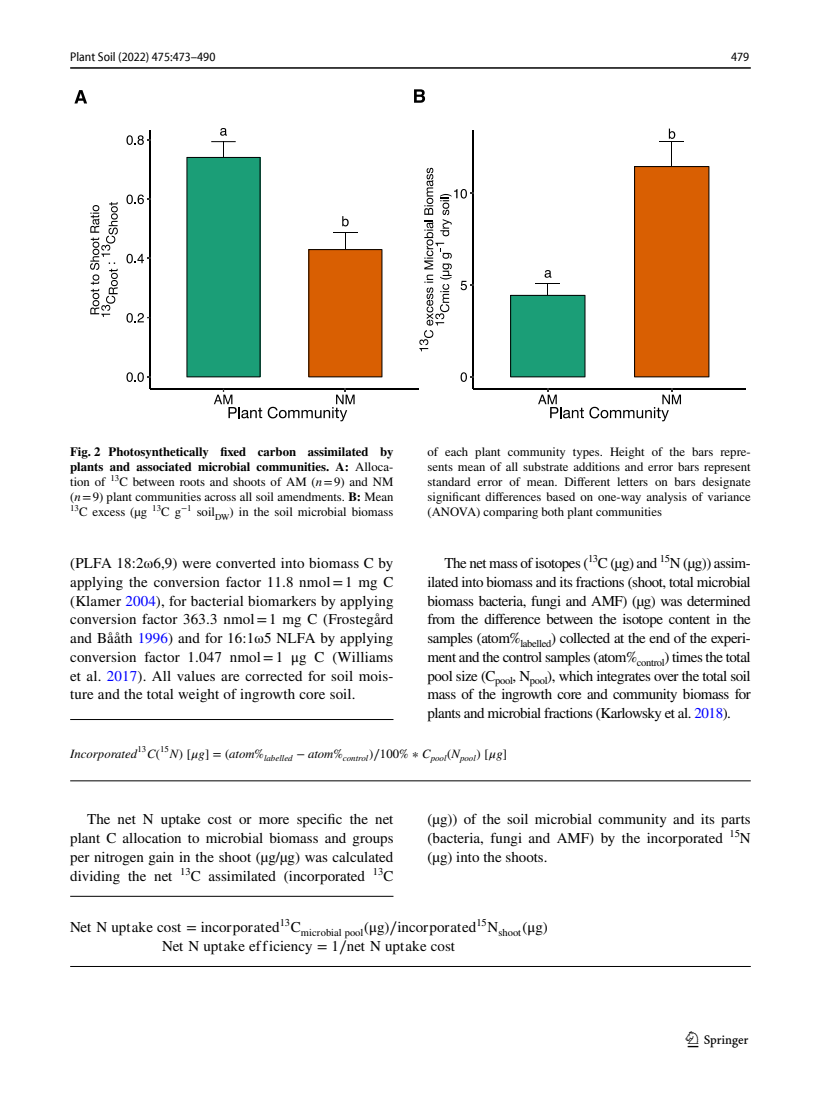
<style>
.page{position:relative;width:821px;height:1106px;background:#fff}
.page>*{position:absolute;margin:0;border:0;box-sizing:border-box;transform-origin:0 0}
.t1{font:22.5px "Springnew Regular 3";color:#000}
.t2{font:15px/18.8px "STIX";color:#000;text-align:justify}
.t3{font:15px/19.2px "STIX Math Regular 2";color:#000;text-align:center}
.t4{font:12.75px/15px "STIX";color:#000;text-align:justify}
.t5{font:italic 12.75px "STIX General";color:#000}
.t6{font:semi-condensed 12.75px "Myriad Pro Unic";color:#000}
.t7{font:12.75px "Myriad Pro Unic Semi Condensed 2";color:#000}
.s1{font-weight:700}
.s2{font-style:italic}
.s3{color:#00f}
.s4{font-family:"STIX Math";font-style:normal}
.s5{font-family:"STIX Math"}
.s6{font-style:normal}
.s7{font-family:"STIX General Regular 2"}
</style>
<div class="page">
<hr style="left:70px;top:67px;width:680px;height:2px;background:#000">
<hr style="left:70px;top:780px;width:680px;height:1px;background:#000">
<hr style="left:223px;top:142px;width:1px;height:31px;background:#000">
<svg style="left:333px;top:232px;width:24px;height:1px"></svg>
<hr style="left:345px;top:232px;width:1px;height:35px;background:#000">
<div style="left:186px;top:157px;width:74px;height:220px;background:#1b9e77"></div>
<div style="left:308px;top:249px;width:74px;height:128px;background:#d95f02"></div>
<hr style="left:150px;top:130px;width:1px;height:258px;background:#000">
<svg style="left:126px;top:372px;width:24px;height:10px"></svg>
<svg style="left:126px;top:313px;width:24px;height:10px"></svg>
<svg style="left:126px;top:254px;width:24px;height:9px"></svg>
<svg style="left:126px;top:194px;width:24px;height:10px"></svg>
<svg style="left:126px;top:135px;width:24px;height:10px"></svg>
<hr style="left:150px;top:388px;width:268px;height:1px;background:#000">
<svg style="left:74px;top:90px;width:13px;height:13px"></svg>
<svg style="left:211px;top:128px;width:25px;height:14px"></svg>
<svg style="left:342px;top:216px;width:7px;height:10px"></svg>
<svg style="left:414px;top:89px;width:11px;height:14px"></svg>
<svg style="left:510px;top:166px;width:200px;height:212px"></svg>
<hr style="left:671px;top:142px;width:1px;height:49px;background:#000">
<div style="left:634px;top:166px;width:75px;height:211px;background:#d95f02"></div>
<hr style="left:473px;top:130px;width:1px;height:258px;background:#000">
<svg style="left:460px;top:372px;width:13px;height:10px"></svg>
<hr style="left:473px;top:388px;width:273px;height:1px;background:#000">
<svg style="left:510px;top:270px;width:75px;height:107px"></svg>
<svg style="left:659px;top:129px;width:25px;height:13px"></svg>
<svg style="left:214px;top:388px;width:48px;height:30px"></svg>
<svg style="left:268px;top:388px;width:86px;height:33px"></svg>
<svg style="left:538px;top:388px;width:143px;height:33px"></svg>
<svg style="left:90px;top:202px;width:28px;height:115px"></svg>
<svg style="left:419px;top:168px;width:54px;height:183px"></svg>
<hr style="left:70px;top:966px;width:680px;height:1px;background:#000">
<hr style="left:70px;top:719px;width:323px;height:1px;background:#000">
<hr style="left:70px;top:895px;width:323px;height:1px;background:#000">
<p class="t6" style="left:70px;top:52px;width:147px">Plant Soil (2022) 475:473–490</p>
<p class="t7" style="left:731px;top:52px;width:20px">479</p>
<p class="t4" style="left:70px;top:445px;width:325px"><span class="s1">Fig. 2 Photosynthetically fixed carbon assimilated by plants and associated microbial communities. A:</span> Alloca&shy;tion of <sup>13</sup>C between roots and shoots of AM (<span class="s2">n</span>=9) and NM (<span class="s2">n</span>=9) plant communities across all soil amendments. <span class="s1">B:</span> Mean <sup>13</sup>C excess (µg <sup>13</sup>C g<sup>−1</sup> soil<sub>DW</sub>) in the soil microbial biomass</p>
<p class="t4" style="left:427px;top:445px;width:325px">of each plant community types. Height of the bars repre&shy;sents mean of all substrate additions and error bars represent standard error of mean. Different letters on bars designate significant differences based on one-way analysis of variance (ANOVA) comparing both plant communities</p>
<p class="t2" style="left:70px;top:554px;width:325px">(PLFA 18:2ω6,9) were converted into biomass C by applying the conversion factor 11.8 nmol=1 mg C (Klamer <span class="s3">2004</span>), for bacterial biomarkers by applying conversion factor 363.3 nmol=1 mg C (Frostegård and Bååth <span class="s3">1996</span>) and for 16:1ω5 NLFA by applying conversion factor 1.047 nmol=1 μg C (Williams et al. <span class="s3">2017</span>). All values are corrected for soil mois&shy;ture and the total weight of ingrowth core soil.</p>
<p class="t2" style="left:427px;top:554px;width:325px;text-indent:17px">The net mass of isotopes (<sup>13</sup>C (µg) and <sup>15</sup>N (µg)) assim&shy;ilated into biomass and its fractions (shoot, total microbial biomass bacteria, fungi and AMF) (µg) was determined from the difference between the isotope content in the samples (atom%<sub>labelled</sub>) collected at the end of the experi&shy;ment and the control samples (atom%<sub>control</sub>) times the total pool size (C<sub>pool</sub>, N<sub>pool</sub>), which integrates over the total soil mass of the ingrowth core and community biomass for plants and microbial fractions (Karlowsky et al. <span class="s3">2018</span>).</p>
<p class="t5" style="left:70px;top:749px;width:438px">Incorporated<sup>13</sup>C<span class="s4">(</span><sup>15</sup>N<span class="s4">) [</span><span class="s5">𝜇</span>g<span class="s4">] = (</span>atom<span class="s4">%</span><sub>labelled</sub> <span class="s4">−</span> atom<span class="s4">%</span><sub>control</sub><span class="s4">)∕</span><span class="s6">100</span><span class="s4">% ∗</span> C<sub>pool</sub><span class="s4">(</span>N<sub>pool</sub><span class="s4">) [</span><span class="s5">𝜇</span>g<span class="s4">]</span></p>
<p class="t2" style="left:70px;top:811px;width:325px;text-indent:17px">The net N uptake cost or more specific the net plant C allocation to microbial biomass and groups per nitrogen gain in the shoot (µg/µg) was calculated dividing the net <sup>13</sup>C assimilated (incorporated <sup>13</sup>C</p>
<p class="t2" style="left:427px;top:810px;width:325px">(µg)) of the soil microbial community and its parts (bacteria, fungi and AMF) by the incorporated <sup>15</sup>N (µg) into the shoots.</p>
<p class="t3" style="left:70px;top:918px;width:479px">Net N uptake cost = incorporated<sup>13</sup>C<sub>microbial</sub> <sub>pool</sub>(μg)∕incorporated<sup>15</sup>N<sub>shoot</sub>(μg)<br>Net N uptake efficiency = <span class="s7">1</span>∕net N uptake cost</p>
<h1 class="t1" style="left:687px;top:1031px;width:62px">1 3</h1>
</div>
